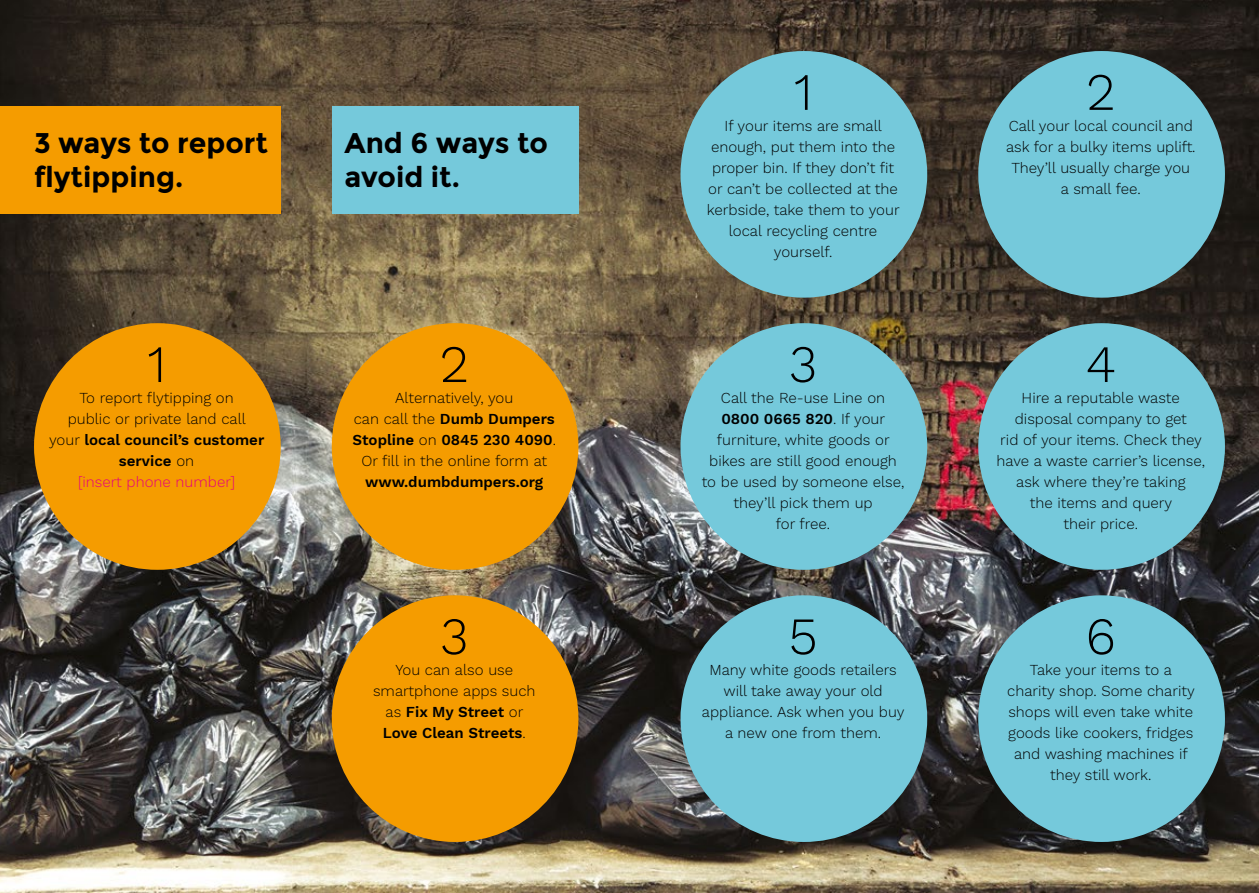
<style>
.page{position:relative;width:1259px;height:893px;background:#fff}
.page>*{position:absolute;margin:0;border:0;box-sizing:border-box;transform-origin:0 0}
.t1{font:300 52.5px "Work Sans";color:#000}
.t2{font:700 28.5px/34.2px "Montserrat";color:#000}
.t3{font:300 15px/21px "Work Sans";color:#000;text-align:center}
.t4{font:600 15px "Work Sans";color:#000}
.s1{font-weight:600}
.s2{color:#e6007e}
</style>
<div class="page">
<img style="left:0;top:0;width:1259px;height:893px">
<div style="left:0;top:106px;width:281px;height:108px;background:#f59c00"></div>
<div style="left:332px;top:106px;width:246px;height:108px;background:#75c9db"></div>
<div style="left:34px;top:323px;width:247px;height:247px;background:#f59c00;border-radius:50%"></div>
<div style="left:332px;top:323px;width:246px;height:247px;background:#f59c00;border-radius:50%"></div>
<div style="left:332px;top:595px;width:246px;height:247px;background:#f59c00;border-radius:50%"></div>
<div style="left:680px;top:51px;width:247px;height:247px;background:#75c9db;border-radius:50%"></div>
<div style="left:680px;top:323px;width:247px;height:247px;background:#75c9db;border-radius:50%"></div>
<div style="left:680px;top:595px;width:247px;height:247px;background:#75c9db;border-radius:50%"></div>
<div style="left:978px;top:51px;width:247px;height:247px;background:#75c9db;border-radius:50%"></div>
<div style="left:978px;top:323px;width:247px;height:247px;background:#75c9db;border-radius:50%"></div>
<div style="left:978px;top:595px;width:247px;height:247px;background:#75c9db;border-radius:50%"></div>
<h2 class="t2" style="left:34px;top:126px;width:236px">3 ways to report flytipping.</h2>
<h2 class="t2" style="left:344px;top:126px;width:205px">And 6 ways to avoid it.</h2>
<h1 class="t1" style="left:147px;top:333px;width:21px">1</h1>
<p class="t3" style="left:49px;top:388px;width:217px">To report flytipping on<br>public or private land call<br>your <span class="s1">local council’s customer service</span> on<br><span class="s2">[insert phone number]</span></p>
<h1 class="t1" style="left:439px;top:333px;width:31px">2</h1>
<p class="t3" style="left:352px;top:388px;width:205px">Alternatively, you<br>can call the <span class="s1">Dumb Dumpers<br>Stopline</span> on <span class="s1">0845 230 4090</span>.<br>Or fill in the online form at</p>
<p class="t4" style="left:365px;top:473px;width:179px">www.dumbdumpers.org</p>
<h1 class="t1" style="left:440px;top:605px;width:31px">3</h1>
<p class="t3" style="left:373px;top:660px;width:164px">You can also use smartphone apps such as <span class="s1">Fix My Street</span> or<br><span class="s1">Love Clean Streets</span>.</p>
<h1 class="t1" style="left:793px;top:61px;width:21px">1</h1>
<p class="t3" style="left:707px;top:116px;width:194px">If your items are small enough, put them into the proper bin. If they don’t fit or can’t be collected at the kerbside, take them to your local recycling centre yourself.</p>
<h1 class="t1" style="left:788px;top:333px;width:31px">3</h1>
<p class="t3" style="left:701px;top:388px;width:204px">Call the Re-use Line on<br><span class="s1">0800 0665 820</span>. If your furniture, white goods or bikes are still good enough to be used by someone else, they’ll pick them up<br>for free.</p>
<h1 class="t1" style="left:788px;top:605px;width:31px">5</h1>
<p class="t3" style="left:702px;top:660px;width:204px">Many white goods retailers will take away your old appliance. Ask when you buy a new one from them.</p>
<h1 class="t1" style="left:1086px;top:61px;width:31px">2</h1>
<p class="t3" style="left:1006px;top:116px;width:191px">Call your local council and ask for a bulky items uplift.<br>They’ll usually charge you a small fee.</p>
<h1 class="t1" style="left:1085px;top:333px;width:32px">4</h1>
<p class="t3" style="left:996px;top:388px;width:210px">Hire a reputable waste disposal company to get<br>rid of your items. Check they have a waste carrier’s license, ask where they’re taking<br>the items and query<br>their price.</p>
<h1 class="t1" style="left:1085px;top:605px;width:32px">6</h1>
<p class="t3" style="left:1007px;top:660px;width:189px">Take your items to a charity shop. Some charity shops will even take white goods like cookers, fridges and washing machines if they still work.</p>
</div>
